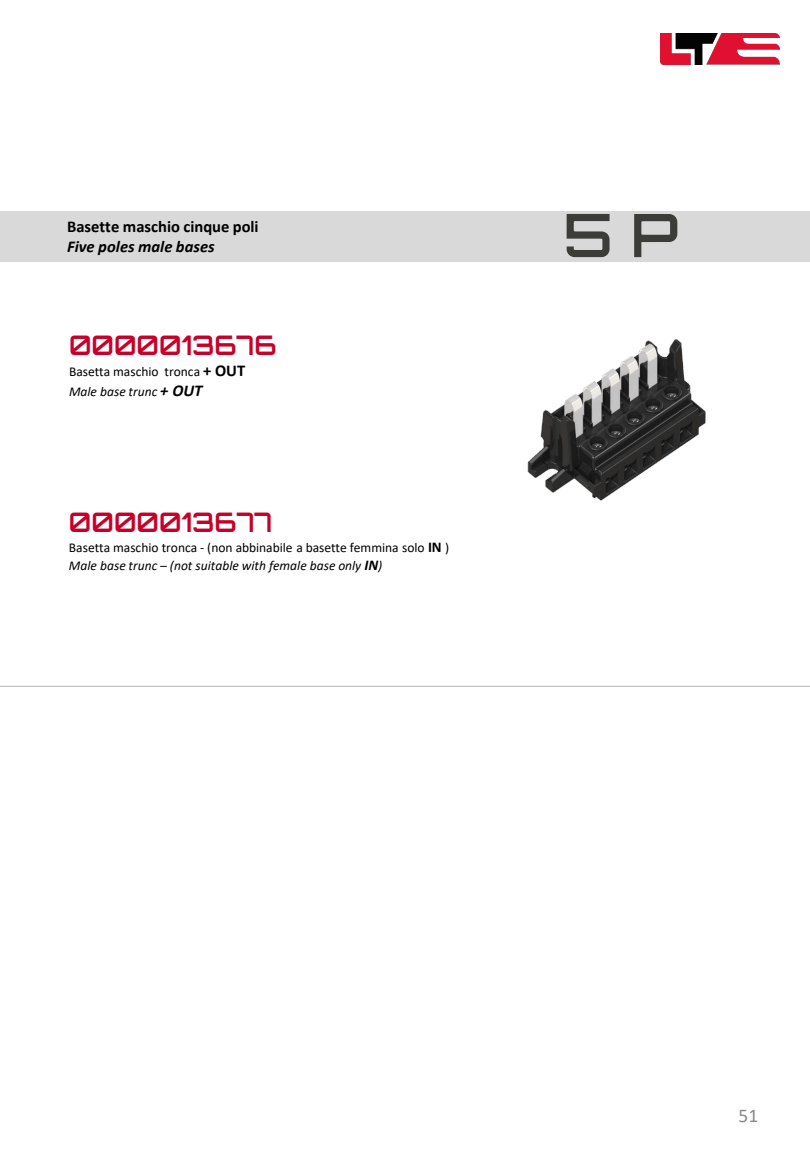
<style>
.page{position:relative;width:810px;height:1170px;background:#fff}
.page>*{position:absolute;margin:0;border:0;box-sizing:border-box;transform-origin:0 0}
.t1{font:600 60px "Orbitron";color:#3c3c39}
.t2{font:600 27px "Orbitron";color:#c7002a}
.t3{font:19.5px "Calibri";color:#898989}
.t4{font:700 16.5px "Calibri";color:#000}
.t5{font:italic 700 16.5px "Calibri";color:#000}
.t6{font:13.5px/19.8px "Calibri";color:#000}
.s1{font-weight:700;font-size:16.5px}
.s2{font-style:italic}
.s3{font-weight:700;font-style:italic;font-size:16.5px}
.s4{font-weight:700;font-size:15px}
.s5{font-weight:700;font-style:italic;font-size:15px}
</style>
<div class="page">
<div style="left:0;top:212px;width:810px;height:50px;background:#d9d9d9"></div>
<hr style="left:0;top:686px;width:810px;height:1px;background:#bfbfbf">
<img style="left:527px;top:339px;width:179px;height:162px">
<img style="left:660px;top:34px;width:120px;height:31px">
<p class="t4" style="left:67px;top:215px;width:193px">Basette maschio cinque poli</p>
<p class="t5" style="left:67px;top:235px;width:149px">Five poles male bases</p>
<h2 class="t2" style="left:69px;top:327px;width:209px">0000013676</h2>
<p class="t6" style="left:69px;top:362px;width:178px">Basetta maschio tronca <span class="s1">+ OUT<br></span><span class="s2">Male base trunc</span> <span class="s3">+ OUT</span></p>
<h2 class="t2" style="left:69px;top:504px;width:205px">0000013677</h2>
<p class="t6" style="left:69px;top:538px;width:382px;line-height:18px">Basetta maschio tronca - (non abbinabile a basette femmina solo <span class="s4">IN</span> )<br><span class="s2">Male base trunc – (not suitable with female base only</span> <span class="s5">IN</span><span class="s2">)</span></p>
<h1 class="t1" style="left:563px;top:196px;width:117px">5 P</h1>
<h3 class="t3" style="left:739px;top:1102px;width:21px">51</h3>
</div>
